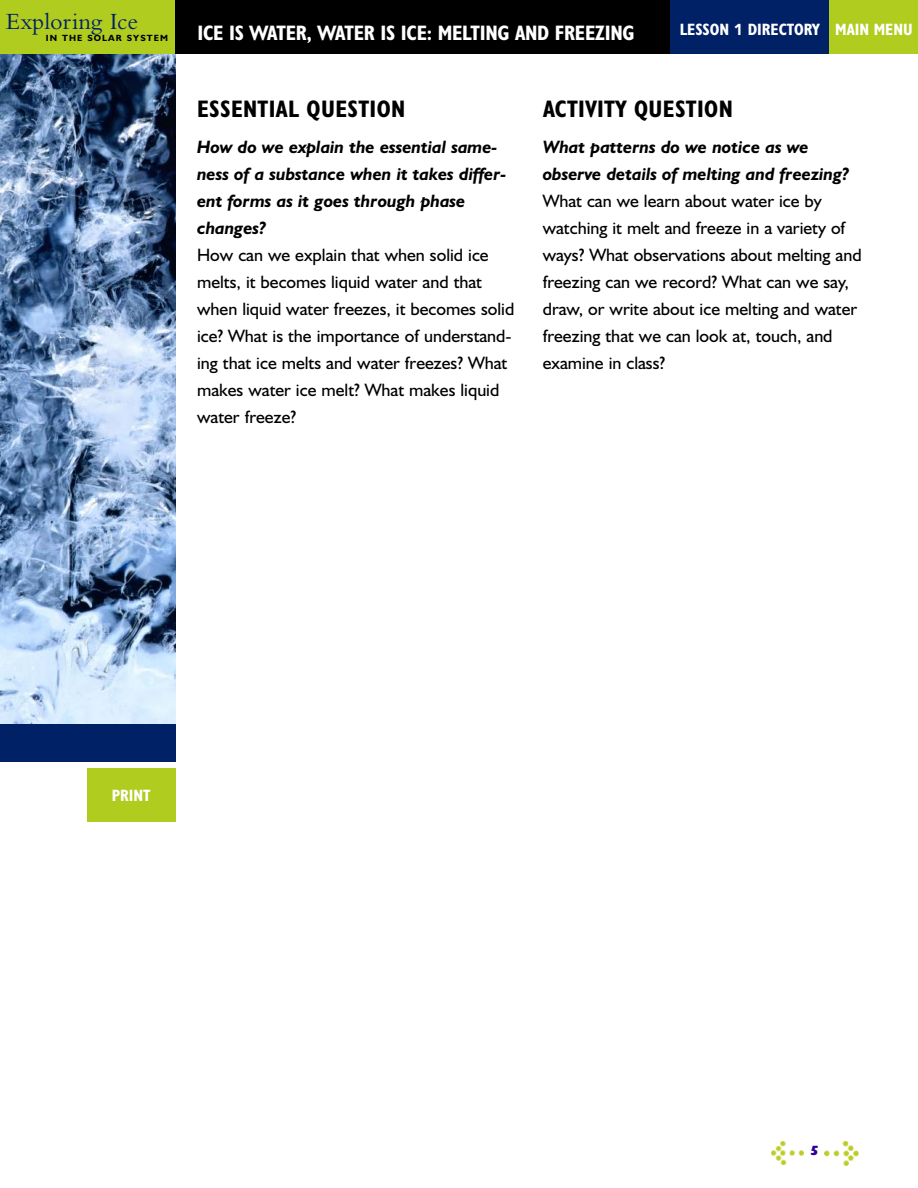
<style>
.page{position:relative;width:918px;height:1188px;background:#fff}
.page>*{position:absolute;margin:0;border:0;box-sizing:border-box;transform-origin:0 0}
.t1{font:24.3px "Bembo";color:#012166}
.t2{font:700 condensed 24px "Humanist 521 BT";letter-spacing:.015em;color:#000}
.t3{font:700 condensed 21px "Humanist 521 BT";letter-spacing:-.01em;color:#fff}
.t4{font:18px/27px "Humanist 521 BT";color:#000}
.t5{font:italic 700 18px/27px "Humanist 521 BT";color:#000}
.t6{font:700 condensed 16.5px "Humanist 521 BT";color:#fff}
.t7{font:800 13.5px "Humanist 521 BT";color:#309}
.t8{font:700 9px "Humanist 521 BT";letter-spacing:.125em;color:#000}
.s1{font-family:"Avenir";font-weight:900;font-stretch:normal;font-size:15.75px}
</style>
<div class="page">
<img style="left:825px;top:1141px;width:34px;height:25px">
<img style="left:771px;top:1141px;width:33px;height:24px">
<div style="left:0;top:0;width:178px;height:54px;background:#afcc1f"></div>
<div style="left:175px;top:0;width:497px;height:54px;background:#000"></div>
<img style="left:0;top:54px;width:176px;height:670px">
<div style="left:0;top:724px;width:176px;height:37px;background:#012166"></div>
<div style="left:671px;top:0;width:159px;height:54px;background:#012166"></div>
<div style="left:830px;top:0;width:88px;height:54px;background:#afcc1f"></div>
<div style="left:87px;top:768px;width:89px;height:54px;background:#afcc1f"></div>
<h1 class="t1" style="left:6px;top:13px;width:134px">Exploring Ice</h1>
<p class="t8" style="left:46px;top:35px;width:124px">IN THE SOLAR SYSTEM</p>
<p class="t3" style="left:197px;top:25px;width:439px">ICE IS WATER, WATER IS ICE: MELTING AND FREEZING</p>
<p class="t6" style="left:680px;top:24px;width:234px">LESSON <span class="s1">1</span> DIRECTORY MAIN MENU</p>
<h2 class="t2" style="left:197px;top:101px;width:210px">ESSENTIAL QUESTION</h2>
<h2 class="t2" style="left:543px;top:101px;width:191px">ACTIVITY QUESTION</h2>
<p class="t5" style="left:197px;top:135px;width:311px">How do we explain the essential same&shy;ness of a substance when it takes differ&shy;ent forms as it goes through phase changes?</p>
<p class="t4" style="left:197px;top:243px;width:319px">How can we explain that when solid ice melts, it becomes liquid water and that when liquid water freezes, it becomes solid ice? What is the importance of understand&shy;ing that ice melts and water freezes? What makes water ice melt? What makes liquid water freeze?</p>
<p class="t5" style="left:543px;top:135px;width:308px">What patterns do we notice as we observe details of melting and freezing?</p>
<p class="t4" style="left:543px;top:189px;width:321px">What can we learn about water ice by watching it melt and freeze in a variety of ways? What observations about melting and freezing can we record? What can we say, draw, or write about ice melting and water freezing that we can look at, touch, and examine in class?</p>
<p class="t6" style="left:112px;top:790px;width:40px">PRINT</p>
<p class="t7" style="left:810px;top:1146px;width:10px">5</p>
</div>
